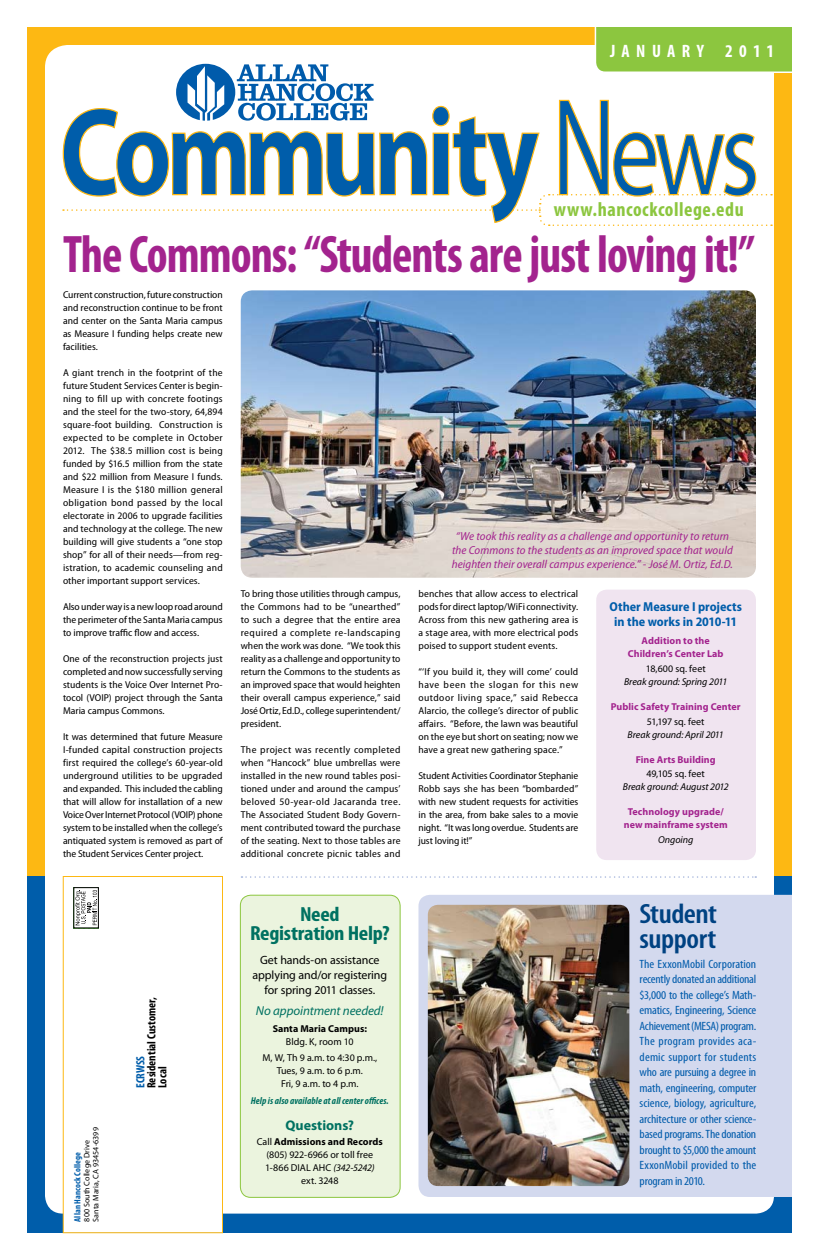
<style>
.page{position:relative;width:819px;height:1260px;background:#fff}
.page>*{position:absolute;margin:0;border:0;box-sizing:border-box;transform-origin:0 0}
.t1{font:700 condensed 53.1px "Myriad Pro";letter-spacing:-.02em;color:#a3238e;scale:.91 1}
.t2{font:600 condensed 28px/25px "Myriad Pro";letter-spacing:-.015em;color:#004282;scale:1.1 1}
.t3{font:700 condensed 20.5px/19px "Myriad Pro";letter-spacing:-.01em;color:#007161;text-align:center;scale:1.1 1}
.t4{font:700 condensed 20px "Myriad Pro";letter-spacing:.025em;color:#8cc63f}
.t5{font:700 condensed 18px "Myriad Pro";letter-spacing:.35em;color:#fff}
.t6{font:700 14px "Myriad Pro";color:#007161}
.t7{font:700 semi-condensed 13px/15px "Myriad Pro";color:#005daa;text-align:center}
.t8{font:italic 13px "Myriad Pro";letter-spacing:-.005em;color:#007161}
.t9{font:condensed 12px/15.5px "Myriad Pro";letter-spacing:-.01em;color:#005bab;text-align:justify;scale:1.1 1}
.t10{font:12px/15px "Myriad Pro";letter-spacing:-.01em;color:#000;text-align:center}
.t11{font:700 condensed 12px/11px "Myriad Pro";color:#000}
.t12{font:700 condensed 12px "Myriad Pro";letter-spacing:-.01em;color:#005daa}
.t13{font:italic semi-condensed 11.6px/13.8px "Myriad Pro";letter-spacing:.005em;color:#a3238e;text-align:center}
.t14{font:semi-condensed 10px/13px "Myriad Pro";color:#000;text-align:justify;scale:1.05 1}
.t15{font:10px/13px "Myriad Pro";color:#000;text-align:center}
.t16{font:700 10px/13px "Myriad Pro";letter-spacing:.005em;color:#a3238e;text-align:center}
.t17{font:italic 10px "Myriad Pro";color:#000}
.t18{font:italic 700 condensed 10px "Myriad Pro";letter-spacing:.005em;color:#007161}
.t19{font:700 10px "Myriad Pro";letter-spacing:.005em;color:#000}
.t20{font:700 condensed 9px "Myriad Pro";letter-spacing:.01em;color:#005daa}
.t21{font:8px/9px "Myriad Pro";letter-spacing:.01em;color:#000}
.s1{font-weight:700}
.s2{font-style:italic}
</style>
<div class="page">
<div style="left:27px;top:27px;width:765px;height:1206px;background:#fdb813"></div>
<div style="left:45px;top:45px;width:729px;height:1170px;background:#fff;border-radius:22px"></div>
<div style="left:27px;top:876px;width:765px;height:357px;background:#005daa"></div>
<div style="left:45px;top:523px;width:729px;height:691px;background:#fff;border-radius:18px"></div>
<div style="left:595px;top:14px;width:208px;height:58px;background:#8cc63f;border-radius:10px"></div>
<div style="left:792px;top:6px;width:23px;height:98px;background:#fff"></div>
<div style="left:540px;top:3px;width:260px;height:24px;background:#fff"></div>
<svg style="left:62px;top:54px;width:720px;height:172px"></svg>
<svg style="left:242px;top:876px;width:514px;height:2px"></svg>
<div style="left:63px;top:876px;width:160px;height:357px;background:#fff;border:1px solid #fdb813"></div>
<div style="left:596px;top:590px;width:160px;height:270px;background:#f0e4f0;border-radius:10px"></div>
<div style="left:240px;top:895px;width:160px;height:302px;background:#ebf4de;border-radius:10px"></div>
<div style="left:240px;top:895px;width:160px;height:303px;border:1px solid #8cc63f;border-radius:10px"></div>
<img style="left:241px;top:290px;width:515px;height:288px">
<div style="left:418px;top:895px;width:391px;height:302px;background:#d3d9ee;border-radius:11px"></div>
<svg style="left:76px;top:890px;width:21px;height:36px"></svg>
<div style="left:74px;top:887px;width:25px;height:41px;border:1px solid #000"></div>
<img style="left:428px;top:905px;width:201px;height:281px">
<div style="left:792px;top:892px;width:24px;height:312px;background:#fff"></div>
<h3 class="t5" style="left:610px;top:40px;width:166px">JANUARY 2011</h3>
<h3 class="t4" style="left:554px;top:196px;width:191px">www.hancockcollege.edu</h3>
<h1 class="t1" style="left:63px;top:221px;width:762px">The Commons: “Students are just loving it!”</h1>
<p class="t14" style="left:63px;top:288px;width:154px">Current construction, future construction and reconstruction continue to be front and center on the Santa Maria campus as Measure I funding helps create new facilities.</p>
<p class="t14" style="left:63px;top:366px;width:154px">A giant trench in the footprint of the future Student Services Center is begin&shy;ning to fill up with concrete footings and the steel for the two-story, 64,894 square-foot building. Construction is expected to be complete in October 2012. The $38.5 million cost is being funded by $16.5 million from the state and $22 million from Measure I funds.<br>Measure I is the $180 million general obligation bond passed by the local electorate in 2006 to upgrade facilities and technology at the college. The new building will give students a “one stop shop” for all of their needs—from reg&shy;istration, to academic counseling and other important support services.</p>
<p class="t14" style="left:63px;top:600px;width:154px">Also under way is a new loop road around the perimeter of the Santa Maria campus to improve traffic flow and access.</p>
<p class="t14" style="left:63px;top:652px;width:154px">One of the reconstruction projects just completed and now successfully serving students is the Voice Over Internet Pro&shy;tocol (VOIP) project through the Santa Maria campus Commons.</p>
<p class="t14" style="left:63px;top:730px;width:154px">It was determined that future Measure I-funded capital construction projects first required the college’s 60-year-old underground utilities to be upgraded and expanded. This included the cabling that will allow for installation of a new Voice Over Internet Protocol (VOIP) phone system to be installed when the college’s antiquated system is removed as part of the Student Services Center project.</p>
<p class="t14" style="left:241px;top:587px;width:154px">To bring those utilities through campus, the Commons had to be “unearthed” to such a degree that the entire area required a complete re-landscaping when the work was done. “We took this reality as a challenge and opportunity to return the Commons to the students as an improved space that would heighten their overall campus experience,” said José Ortiz, Ed.D., college superintendent/ president.</p>
<p class="t14" style="left:241px;top:743px;width:154px">The project was recently completed when “Hancock” blue umbrellas were installed in the new round tables posi&shy;tioned under and around the campus’ beloved 50-year-old Jacaranda tree.<br>The Associated Student Body Govern&shy;ment contributed toward the purchase of the seating. Next to those tables are additional concrete picnic tables and</p>
<p class="t13" style="left:452px;top:530px;width:283px">“We took this reality as a challenge and opportunity to return the Commons to the students as an improved space that would heighten their overall campus experience.” - José M. Ortiz, Ed.D.</p>
<h3 class="t7" style="left:610px;top:600px;width:134px">Other Measure I projects in the works in 2010-11</h3>
<p class="t16" style="left:628px;top:634px;width:97px">Addition to the<br>Children’s Center Lab</p>
<p class="t15" style="left:646px;top:662px;width:61px">18,600 sq. feet</p>
<p class="t17" style="left:624px;top:675px;width:105px">Break ground: Spring 2011</p>
<p class="t16" style="left:611px;top:700px;width:131px">Public Safety Training Center</p>
<p class="t15" style="left:647px;top:715px;width:59px">51,197 sq. feet</p>
<p class="t17" style="left:628px;top:728px;width:98px">Break ground: April 2011</p>
<p class="t16" style="left:636px;top:752px;width:82px">Fine Arts Building</p>
<p class="t15" style="left:647px;top:767px;width:60px">49,105 sq. feet</p>
<p class="t17" style="left:623px;top:781px;width:107px">Break ground: August 2012</p>
<p class="t16" style="left:624px;top:805px;width:105px">Technology upgrade/ new mainframe system</p>
<p class="t17" style="left:658px;top:834px;width:37px">Ongoing</p>
<p class="t14" style="left:419px;top:587px;width:154px">benches that allow access to electrical pods for direct laptop/WiFi connectivity.<br>Across from this new gathering area is a stage area, with more electrical pods poised to support student events.</p>
<p class="t14" style="left:419px;top:665px;width:154px">“‘If you build it, they will come’ could have been the slogan for this new outdoor living space,” said Rebecca Alarcio, the college’s director of public affairs. “Before, the lawn was beautiful on the eye but short on seating; now we have a great new gathering space.”</p>
<p class="t14" style="left:419px;top:769px;width:154px">Student Activities Coordinator Stephanie Robb says she has been “bombarded” with new student requests for activities in the area, from bake sales to a movie night. “It was long overdue. Students are just loving it!”</p>
<p class="t21" style="left:82px;top:1222px;width:96px;rotate:-90deg">800 South College Drive<br>Santa Maria, CA 93454-6399</p>
<p class="t20" style="left:72px;top:1222px;width:71px;rotate:-90deg">Allan Hancock College</p>
<p class="t11" style="left:146px;top:1088px;width:92px;rotate:-90deg">Residential Customer,<br>Local</p>
<p class="t12" style="left:133px;top:1088px;width:34px;rotate:-90deg">ECRWSS</p>
<h3 class="t3" style="left:250px;top:904px;width:128px">Need<br>Registration Help?</h3>
<p class="t10" style="left:252px;top:952px;width:136px">Get hands-on assistance applying and/or registering for spring 2011 classes.</p>
<h3 class="t8" style="left:256px;top:1002px;width:129px">No appointment needed!</h3>
<p class="t19" style="left:273px;top:1022px;width:96px">Santa Maria Campus:</p>
<p class="t15" style="left:262px;top:1033px;width:116px;line-height:17px">Bldg. K, room 10<br>M, W, Th 9 a.m. to 4:30 p.m.,</p>
<p class="t15" style="left:277px;top:1064px;width:88px">Tues, 9 a.m. to 6 p.m.<br>Fri, 9 a.m. to 4 p.m.</p>
<p class="t18" style="left:251px;top:1095px;width:140px">Help is also available at all center offices.</p>
<h3 class="t6" style="left:286px;top:1116px;width:70px">Questions?</h3>
<p class="t15" style="left:257px;top:1135px;width:128px">Call <span class="s1">Admissions and Records </span>(805) 922-6966 or toll free<br>1-866 DIAL AHC <span class="s2">(342-5242) </span>ext. 3248</p>
<h2 class="t2" style="left:640px;top:902px;width:72px">Student support</h2>
<p class="t9" style="left:640px;top:956px;width:108px">The ExxonMobil Corporation recently donated an additional $3,000 to the college’s Math&shy;ematics, Engineering, Science Achievement (MESA) program.<br>The program provides aca&shy;demic support for students who are pursuing a degree in math, engineering, computer science, biology, agriculture, architecture or other science&shy;based programs. The donation brought to $5,000 the amount ExxonMobil provided to the program in 2010.</p>
</div>
